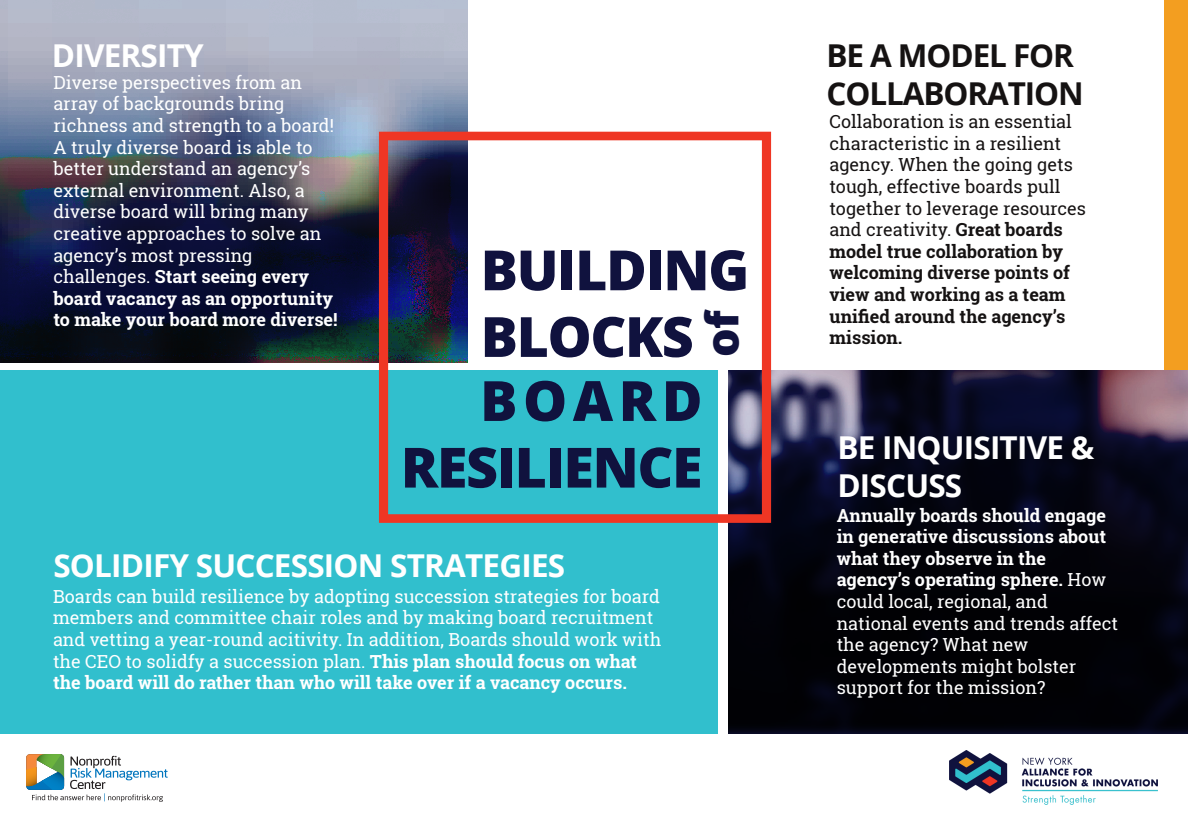
<style>
.page{position:relative;width:1188px;height:825px;background:#fff}
.page>*{position:absolute;margin:0;border:0;box-sizing:border-box;transform-origin:0 0}
.t1{font:800 55.5px/66.6px "Open Sans";letter-spacing:-.025em;color:#10123e;text-align:right}
.t2{font:800 45px "Open Sans";color:#10123e}
.t3{font:700 31.5px/37.8px "Open Sans";letter-spacing:-.025em;color:#fff}
.t4{font:700 31.5px/37.8px "Open Sans";letter-spacing:-.035em;color:#151212}
.t5{font:18px/21.6px "Roboto Slab";color:#fff}
.t6{font:18px/21.6px "Roboto Slab";color:#151212}
.s1{font-weight:700}
</style>
<div class="page">
<div style="left:1164px;top:0;width:24px;height:397px;background:#f39e20"></div>
<div style="left:0;top:370px;width:717px;height:364px;background:#31bfcd"></div>
<img style="left:0;top:0;width:468px;height:362px">
<svg style="left:728px;top:370px;width:460px;height:364px;background:#0c0c19"></svg>
<svg style="left:379px;top:132px;width:392px;height:391px"></svg>
<svg style="left:26px;top:754px;width:142px;height:47px"></svg>
<img style="left:949px;top:750px;width:209px;height:54px">
<h3 class="t3" style="left:52px;top:36px;width:154px">DIVERSITY</h3>
<p class="t5" style="left:53px;top:71px;width:286px">Diverse perspectives from an array of backgrounds bring richness and strength to a board!<br>A truly diverse board is able to better understand an agency’s external environment. Also, a diverse board will bring many creative approaches to solve an agency’s most pressing challenges. <span class="s1">Start seeing every board vacancy as an opportunity to make your board more diverse!</span></p>
<h1 class="t1" style="left:481px;top:234px;width:270px;text-align:left">BUILDING<br>BLOCKS</h1>
<h2 class="t2" style="left:688px;top:357px;width:50px;rotate:-90deg">of</h2>
<h1 class="t1" style="left:401px;top:364px;width:303px">BOARD<br>RESILIENCE</h1>
<h3 class="t3" style="left:53px;top:546px;width:513px">SOLIDIFY SUCCESSION STRATEGIES</h3>
<p class="t5" style="left:53px;top:585px;width:610px">Boards can build resilience by adopting succession strategies for board members and committee chair roles and by making board recruitment and vetting a year-round acitivity. In addition, Boards should work with the CEO to solidfy a succession plan. <span class="s1">This plan should focus on what the board will do rather than who will take over if a vacancy occurs.</span></p>
<h3 class="t4" style="left:827px;top:36px;width:259px">BE A MODEL FOR<br>COLLABORATION</h3>
<p class="t6" style="left:830px;top:110px;width:258px">Collaboration is an essential characteristic in a resilient agency. When the going gets tough, effective boards pull together to leverage resources and creativity. <span class="s1">Great boards model true collaboration by welcoming diverse points of view and working as a team unified around the agency’s mission.</span></p>
<h3 class="t3" style="left:837px;top:427px;width:258px">BE INQUISITIVE &amp;<br>DISCUSS</h3>
<p class="t5" style="left:837px;top:504px;width:283px"><span class="s1">Annually boards should engage in generative discussions about what they observe in the agency’s operating sphere.</span> How could local, regional, and national events and trends affect the agency? What new developments might bolster support for the mission?</p>
</div>
